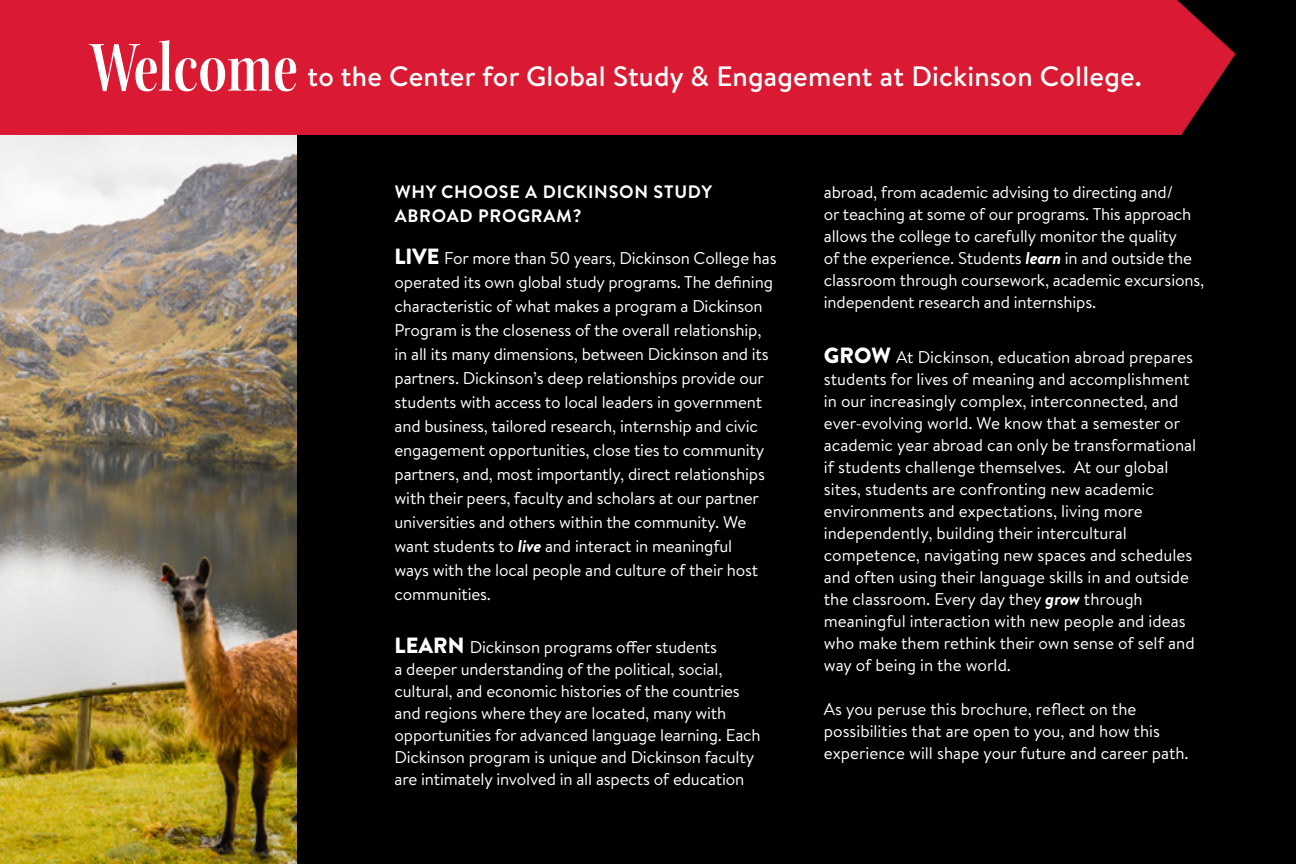
<style>
.page{position:relative;width:1296px;height:864px;background:#fff}
.page>*{position:absolute;margin:0;border:0;box-sizing:border-box;transform-origin:0 0}
.t1{font:75px "Kepler Std Semibold Cn Disp";letter-spacing:.005em;color:#fff}
.t2{font:500 28px "Brandon Text";letter-spacing:.01em;color:#fff}
.t3{font:700 18px/24px "Brandon Text";letter-spacing:.04em;color:#fff}
.t4{font:17px/22px "Brandon Text";letter-spacing:-.01em;color:#fff}
.s1{font-weight:900;font-size:22px}
.s2{font-weight:700;font-style:italic}
</style>
<div class="page">
<div style="left:52px;top:0;width:1244px;height:864px;background:#000"></div>
<img style="left:0;top:135px;width:297px;height:729px">
<div style="left:0;top:0;width:1236px;height:135px;background:#da1a32"></div>
<h1 class="t1" style="left:90px;top:27px;width:209px">Welcome</h1>
<h2 class="t2" style="left:307px;top:58px;width:836px">to the Center for Global Study &amp; Engagement at Dickinson College.</h2>
<p class="t3" style="left:395px;top:180px;width:319px">WHY CHOOSE A DICKINSON STUDY<br>ABROAD PROGRAM?</p>
<p class="t4" style="left:395px;top:246px;width:384px;line-height:24px"><span class="s1">LIVE</span> For more than 50 years, Dickinson College has operated its own global study programs. The defining characteristic of what makes a program a Dickinson Program is the closeness of the overall relationship, in all its many dimensions, between Dickinson and its partners. Dickinson’s deep relationships provide our students with access to local leaders in government and business, tailored research, internship and civic engagement opportunities, close ties to community partners, and, most importantly, direct relationships with their peers, faculty and scholars at our partner universities and others within the community. We want students to <span class="s2">live</span> and interact in meaningful<br>ways with the local people and culture of their host communities.</p>
<p class="t4" style="left:395px;top:636px;width:368px"><span class="s1">LEARN</span> Dickinson programs offer students<br>a deeper understanding of the political, social, cultural, and economic histories of the countries and regions where they are located, many with opportunities for advanced language learning. Each Dickinson program is unique and Dickinson faculty are intimately involved in all aspects of education</p>
<p class="t4" style="left:824px;top:180px;width:382px">abroad, from academic advising to directing and/<br>or teaching at some of our programs. This approach allows the college to carefully monitor the quality<br>of the experience. Students <span class="s2">learn</span> in and outside the classroom through coursework, academic excursions, independent research and internships.</p>
<p class="t4" style="left:824px;top:345px;width:374px"><span class="s1">GROW</span> At Dickinson, education abroad prepares students for lives of meaning and accomplishment in our increasingly complex, interconnected, and ever-evolving world. We know that a semester or academic year abroad can only be transformational if students challenge themselves. At our global sites, students are confronting new academic environments and expectations, living more independently, building their intercultural competence, navigating new spaces and schedules and often using their language skills in and outside the classroom. Every day they <span class="s2">grow</span> through meaningful interaction with new people and ideas who make them rethink their own sense of self and way of being in the world.</p>
<p class="t4" style="left:824px;top:697px;width:366px">As you peruse this brochure, reflect on the possibilities that are open to you, and how this experience will shape your future and career path.</p>
</div>
